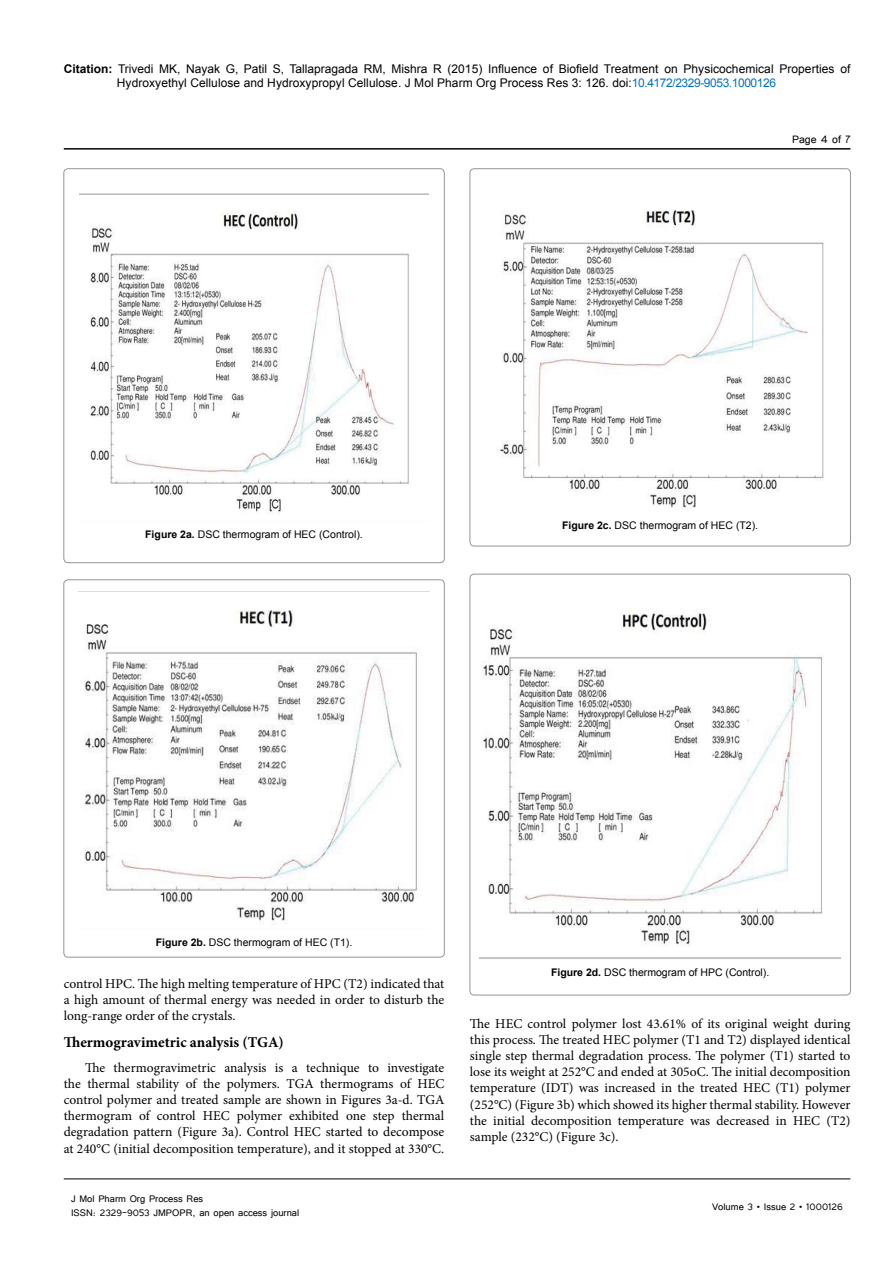
<style>
.page{position:relative;width:893px;height:1263px;background:#fff}
.page>*{position:absolute;margin:0;border:0;box-sizing:border-box;transform-origin:0 0}
.t1{font:700 15px "Minion Pro";color:#000}
.t2{font:13.5px/16.2px "Minion Pro";color:#000;text-align:justify}
.t3{font:13.5px "Tunga";color:#000}
.t4{font:12px/14.4px "Arial";letter-spacing:.005em;color:#000}
.t5{font:12px/14.4px "Tunga";color:#000}
.t6{font:10.5px "Arial";color:#000}
.s1{font-weight:700}
.s2{color:#0072bc}
</style>
<div class="page">
<hr style="left:64px;top:148px;width:786px;height:2px;background:#000">
<hr style="left:64px;top:1179px;width:786px;height:1px;background:#000">
<img style="left:79px;top:193px;width:350px;height:322px">
<div style="left:64px;top:169px;width:380px;height:394px;border:1px solid #939598;border-radius:4px"></div>
<img style="left:79px;top:591px;width:350px;height:333px">
<div style="left:64px;top:580px;width:380px;height:377px;border:1px solid #939598;border-radius:4px"></div>
<img style="left:499px;top:210px;width:325px;height:299px">
<div style="left:470px;top:169px;width:380px;height:377px;border:1px solid #939598;border-radius:4px"></div>
<img style="left:480px;top:608px;width:361px;height:351px">
<p class="t4" style="left:117px;top:61px;width:735px;text-indent:-53px"><span class="s1">Citation:</span> Trivedi MK, Nayak G, Patil S, Tallapragada RM, Mishra R (2015) Influence of Biofield Treatment on Physicochemical Properties of<br>Hydroxyethyl Cellulose and Hydroxypropyl Cellulose. J Mol Pharm Org Process Res 3: 126. doi:<span class="s2">10.4172/2329-9053.1000126</span></p>
<p class="t6" style="left:145px;top:528px;width:219px"><span class="s1">Figure 2a.</span> DSC thermogram of HEC (Control).</p>
<p class="t3" style="left:792px;top:131px;width:60px">Page 4 of 7</p>
<p class="t6" style="left:562px;top:518px;width:198px"><span class="s1">Figure 2c.</span> DSC thermogram of HEC (T2).</p>
<p class="t6" style="left:156px;top:935px;width:198px"><span class="s1">Figure 2b.</span> DSC thermogram of HEC (T1).</p>
<p class="t2" style="left:64px;top:975px;width:382px">control HPC. The high melting temperature of HPC (T2) indicated that a high amount of thermal energy was needed in order to disturb the long-range order of the crystals.</p>
<p class="t1" style="left:64px;top:1031px;width:222px">Thermogravimetric analysis (TGA)</p>
<p class="t2" style="left:64px;top:1059px;width:382px;text-indent:21px">The thermogravimetric analysis is a technique to investigate the thermal stability of the polymers. TGA thermograms of HEC control polymer and treated sample are shown in Figures 3a-d. TGA thermogram of control HEC polymer exhibited one step thermal degradation pattern (Figure 3a). Control HEC started to decompose at 240°C (initial decomposition temperature), and it stopped at 330°C.</p>
<p class="t5" style="left:71px;top:1190px;width:230px">J Mol Pharm Org Process Res<br>ISSN: 2329-9053 JMPOPR, an open access journal</p>
<p class="t6" style="left:551px;top:965px;width:220px"><span class="s1">Figure 2d.</span> DSC thermogram of HPC (Control).</p>
<p class="t2" style="left:470px;top:1015px;width:382px">The HEC control polymer lost 43.61% of its original weight during this process. The treated HEC polymer (T1 and T2) displayed identical single step thermal degradation process. The polymer (T1) started to lose its weight at 252°C and ended at 305oC. The initial decomposition temperature (IDT) was increased in the treated HEC (T1) polymer (252°C) (Figure 3b) which showed its higher thermal stability. However the initial decomposition temperature was decreased in HEC (T2) sample (232°C) (Figure 3c).</p>
<p class="t5" style="left:712px;top:1199px;width:132px">Volume 3 • Issue 2 • 1000126</p>
</div>
